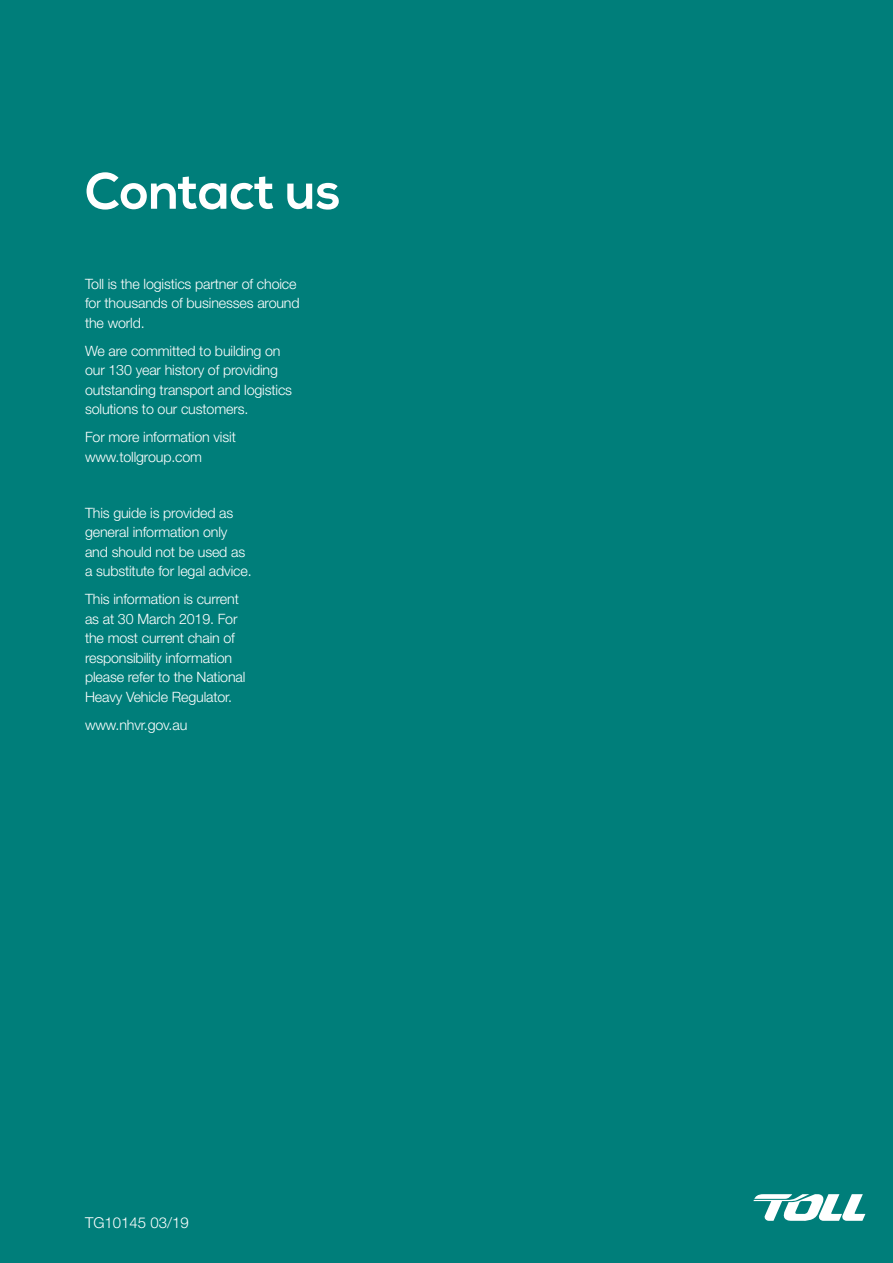
<style>
.page{position:relative;width:893px;height:1263px;background:#007e7a}
.page>*{position:absolute;margin:0;border:0;box-sizing:border-box;transform-origin:0 0}
.t1{font:700 51px "Nexa";color:#fff}
.t2{font:300 15px "Helvetica Neue LT Std";color:#fff}
.t3{font:300 14.25px/19.5px "Helvetica Neue LT Std";letter-spacing:-.01em;color:#fff}
</style>
<div class="page">
<svg style="left:753px;top:1194px;width:112px;height:27px"></svg>
<h1 class="t1" style="left:85px;top:162px;width:257px">Contact us</h1>
<p class="t3" style="left:85px;top:274px;width:216px">Toll is the logistics partner of choice for thousands of businesses around the world.</p>
<p class="t3" style="left:85px;top:341px;width:209px">We are committed to building on our 130 year history of providing outstanding transport and logistics solutions to our customers.</p>
<p class="t3" style="left:85px;top:427px;width:152px">For more information visit www.tollgroup.com</p>
<p class="t3" style="left:85px;top:503px;width:168px">This guide is provided as general information only and should not be used as a substitute for legal advice.</p>
<p class="t3" style="left:85px;top:589px;width:162px">This information is current as at 30 March 2019. For the most current chain of responsibility information please refer to the National<br>Heavy Vehicle Regulator.</p>
<p class="t3" style="left:85px;top:715px;width:104px">www.nhvr.gov.au</p>
<p class="t2" style="left:85px;top:1213px;width:105px">TG10145 03/19</p>
</div>
